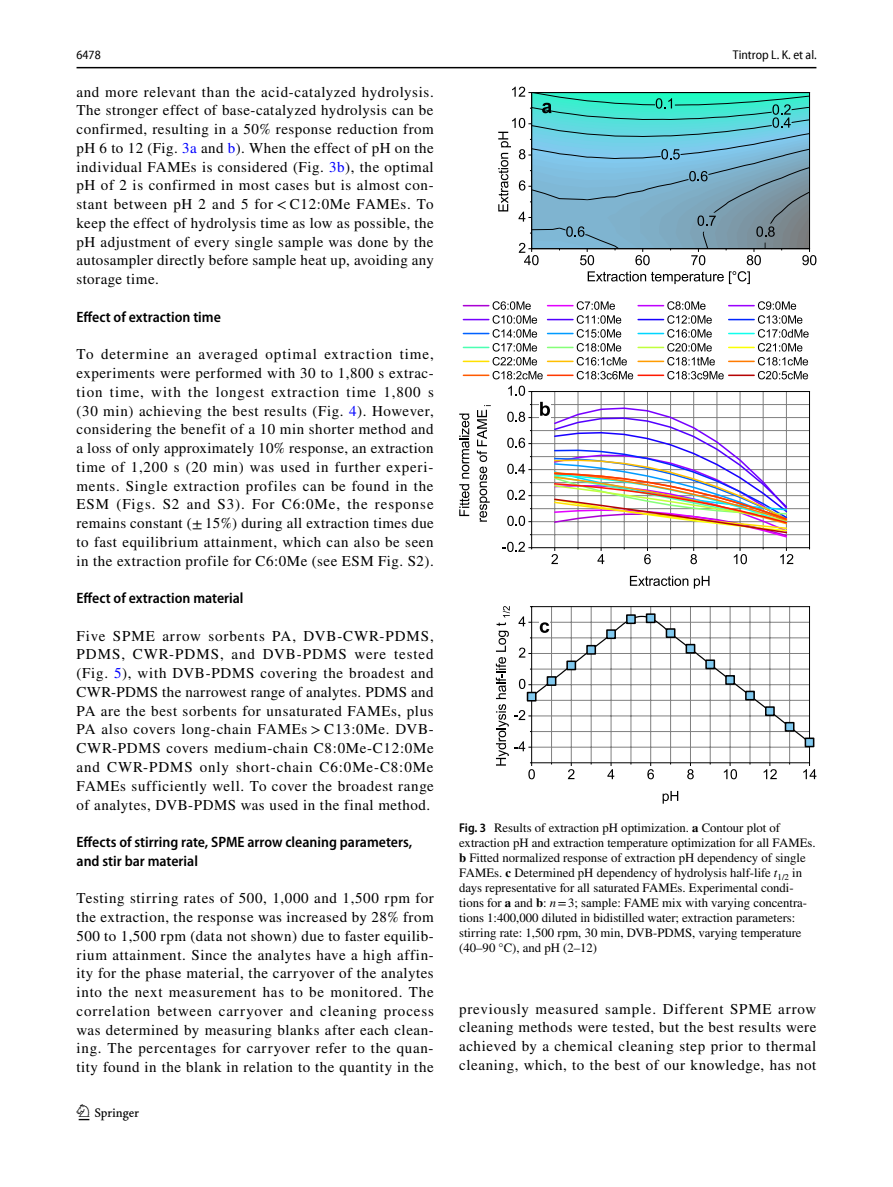
<style>
.page{position:relative;width:893px;height:1187px;background:#fff}
.page>*{position:absolute;margin:0;border:0;box-sizing:border-box;transform-origin:0 0}
.t1{font:22.5px "Springnew Regular 2";color:#000}
.t2{font:15px/18.8px "STIX";letter-spacing:.035em;color:#000;text-align:justify}
.t3{font:600 semi-condensed 15px/18.8px "Myriad Pro";color:#000}
.t4{font:12.75px/15px "STIX";color:#000}
.t5{font:semi-condensed 12.75px "Myriad Pro Unic";color:#000}
.s1{color:#00f}
.s2{font-family:"Myriad Pro";font-weight:600;font-stretch:semi-condensed}
.s3{font-weight:700}
.s4{font-style:italic}
</style>
<div class="page">
<hr style="left:77px;top:67px;width:739px;height:1px;background:#000">
<hr style="left:578px;top:391px;width:1px;height:156px;background:#808080">
<hr style="left:624px;top:391px;width:1px;height:156px;background:#808080">
<hr style="left:670px;top:391px;width:1px;height:156px;background:#808080">
<hr style="left:717px;top:391px;width:1px;height:156px;background:#808080">
<hr style="left:763px;top:391px;width:1px;height:156px;background:#808080">
<hr style="left:532px;top:534px;width:277px;height:1px;background:#808080">
<hr style="left:532px;top:508px;width:277px;height:1px;background:#808080">
<hr style="left:532px;top:482px;width:277px;height:1px;background:#808080">
<hr style="left:532px;top:456px;width:277px;height:1px;background:#808080">
<hr style="left:532px;top:430px;width:277px;height:1px;background:#808080">
<hr style="left:532px;top:404px;width:277px;height:1px;background:#808080">
<hr style="left:554px;top:391px;width:1px;height:156px;background:#808080">
<hr style="left:601px;top:391px;width:1px;height:156px;background:#808080">
<hr style="left:647px;top:391px;width:1px;height:156px;background:#808080">
<hr style="left:693px;top:391px;width:1px;height:156px;background:#808080">
<hr style="left:740px;top:391px;width:1px;height:156px;background:#808080">
<hr style="left:786px;top:391px;width:1px;height:156px;background:#808080">
<hr style="left:532px;top:521px;width:277px;height:1px;background:#808080">
<hr style="left:532px;top:495px;width:277px;height:1px;background:#808080">
<hr style="left:532px;top:469px;width:277px;height:1px;background:#808080">
<hr style="left:532px;top:443px;width:277px;height:1px;background:#808080">
<hr style="left:532px;top:417px;width:277px;height:1px;background:#808080">
<hr style="left:532px;top:547px;width:277px;height:1px;background:#000">
<hr style="left:532px;top:391px;width:277px;height:1px;background:#000">
<hr style="left:531px;top:391px;width:1px;height:156px;background:#000">
<hr style="left:809px;top:391px;width:1px;height:156px;background:#000">
<svg style="left:551px;top:547px;width:7px;height:17px"></svg>
<svg style="left:597px;top:547px;width:7px;height:17px"></svg>
<svg style="left:644px;top:547px;width:7px;height:17px"></svg>
<svg style="left:690px;top:547px;width:7px;height:17px"></svg>
<svg style="left:734px;top:547px;width:13px;height:17px"></svg>
<svg style="left:780px;top:547px;width:13px;height:17px"></svg>
<svg style="left:503px;top:542px;width:29px;height:10px"></svg>
<svg style="left:507px;top:515px;width:25px;height:11px"></svg>
<svg style="left:507px;top:489px;width:25px;height:11px"></svg>
<svg style="left:507px;top:463px;width:25px;height:11px"></svg>
<svg style="left:507px;top:437px;width:25px;height:11px"></svg>
<svg style="left:507px;top:411px;width:25px;height:11px"></svg>
<svg style="left:508px;top:385px;width:24px;height:11px"></svg>
<svg style="left:588px;top:271px;width:162px;height:13px"></svg>
<div style="left:539px;top:397px;width:12px;height:23px;background:#fff"></div>
<img style="left:540px;top:402px;width:249px;height:136px">
<svg style="left:459px;top:484px;width:10px;height:32px"></svg>
<svg style="left:459px;top:413px;width:10px;height:65px"></svg>
<svg style="left:477px;top:405px;width:14px;height:116px"></svg>
<svg style="left:630px;top:576px;width:58px;height:10px"></svg>
<svg style="left:694px;top:576px;width:15px;height:12px"></svg>
<svg style="left:463px;top:301px;width:74px;height:36px"></svg>
<svg style="left:548px;top:301px;width:73px;height:36px"></svg>
<svg style="left:638px;top:301px;width:74px;height:36px"></svg>
<svg style="left:729px;top:301px;width:80px;height:36px"></svg>
<hr style="left:463px;top:346px;width:26px;height:2px;background:#4cffb2">
<svg style="left:493px;top:343px;width:44px;height:8px"></svg>
<hr style="left:548px;top:346px;width:25px;height:2px;background:#86ff78">
<svg style="left:577px;top:343px;width:44px;height:8px"></svg>
<hr style="left:638px;top:346px;width:25px;height:2px;background:#c1ff3d">
<svg style="left:667px;top:343px;width:45px;height:8px"></svg>
<hr style="left:729px;top:346px;width:25px;height:2px;background:#fbff03">
<svg style="left:758px;top:343px;width:44px;height:8px"></svg>
<hr style="left:463px;top:360px;width:26px;height:2px;background:#ffe000">
<svg style="left:493px;top:357px;width:44px;height:8px"></svg>
<hr style="left:548px;top:360px;width:25px;height:2px;background:#ffbf00">
<svg style="left:577px;top:357px;width:50px;height:8px"></svg>
<hr style="left:638px;top:360px;width:25px;height:2px;background:#ff9c00">
<svg style="left:667px;top:357px;width:48px;height:8px"></svg>
<hr style="left:729px;top:360px;width:25px;height:2px;background:#ff7b00">
<svg style="left:758px;top:357px;width:50px;height:8px"></svg>
<hr style="left:463px;top:374px;width:26px;height:2px;background:#ff5a00">
<svg style="left:493px;top:371px;width:50px;height:8px"></svg>
<hr style="left:548px;top:374px;width:25px;height:2px;background:#ff3900">
<svg style="left:577px;top:371px;width:56px;height:8px"></svg>
<hr style="left:638px;top:374px;width:25px;height:2px;background:#ff1900">
<svg style="left:667px;top:371px;width:57px;height:8px"></svg>
<hr style="left:729px;top:374px;width:25px;height:2px;background:#b60404">
<svg style="left:758px;top:371px;width:50px;height:8px"></svg>
<svg style="left:496px;top:606px;width:320px;height:173px"></svg>
<svg style="left:663px;top:790px;width:15px;height:13px"></svg>
<svg style="left:498px;top:87px;width:318px;height:178px"></svg>
<p class="t5" style="left:77px;top:50px;width:26px">6478</p>
<p class="t5" style="left:733px;top:50px;width:85px">Tintrop L. K. et al.</p>
<p class="t2" style="left:77px;top:83px;width:359px">and more relevant than the acid-catalyzed hydrolysis.<br>The stronger effect of base-catalyzed hydrolysis can be confirmed, resulting in a 50% response reduction from pH 6 to 12 (Fig. <span class="s1">3a</span> and <span class="s1">b</span>). When the effect of pH on the individual FAMEs is considered (Fig. <span class="s1">3b</span>), the optimal pH of 2 is confirmed in most cases but is almost con&shy;stant between pH 2 and 5 for &lt; C12:0Me FAMEs. To keep the effect of hydrolysis time as low as possible, the pH adjustment of every single sample was done by the autosampler directly before sample heat up, avoiding any storage time.</p>
<p class="t3" style="left:77px;top:307px;width:146px">Effect of extraction time</p>
<p class="t2" style="left:77px;top:346px;width:359px">To determine an averaged optimal extraction time, experiments were performed with 30 to 1,800 s extrac&shy;tion time, with the longest extraction time 1,800 s (30 min) achieving the best results (Fig. <span class="s1">4</span>). However, considering the benefit of a 10 min shorter method and a loss of only approximately 10% response, an extraction time of 1,200 s (20 min) was used in further experi&shy;ments. Single extraction profiles can be found in the ESM (Figs. S2 and S3). For C6:0Me, the response remains constant (±15%) during all extraction times due to fast equilibrium attainment, which can also be seen in the extraction profile for C6:0Me (see ESM Fig. S2).</p>
<p class="t3" style="left:77px;top:589px;width:169px">Effect of extraction material</p>
<p class="t2" style="left:77px;top:627px;width:359px">Five SPME arrow sorbents PA, DVB-CWR-PDMS, PDMS, CWR-PDMS, and DVB-PDMS were tested (Fig. <span class="s1">5</span>), with DVB-PDMS covering the broadest and CWR-PDMS the narrowest range of analytes. PDMS and PA are the best sorbents for unsaturated FAMEs, plus PA also covers long-chain FAMEs &gt; C13:0Me. DVB-CWR-PDMS covers medium-chain C8:0Me-C12:0Me and CWR-PDMS only short-chain C6:0Me-C8:0Me FAMEs sufficiently well. To cover the broadest range of analytes, DVB-PDMS was used in the final method.</p>
<p class="t3" style="left:77px;top:832px;width:337px">Effects of stirring rate, SPME arrow cleaning parameters, and stir bar material</p>
<p class="t2" style="left:77px;top:889px;width:359px">Testing stirring rates of 500, 1,000 and 1,500 rpm for the extraction, the response was increased by 28% from 500 to 1,500 rpm (data not shown) due to faster equilib&shy;rium attainment. Since the analytes have a high affin&shy;ity for the phase material, the carryover of the analytes into the next measurement has to be monitored. The correlation between carryover and cleaning process was determined by measuring blanks after each clean&shy;ing. The percentages for carryover refer to the quan&shy;tity found in the blank in relation to the quantity in the</p>
<h1 class="t1" style="left:79px;top:1104px;width:62px">1 3</h1>
<p class="t4" style="left:459px;top:820px;width:358px"><span class="s2">Fig. 3</span> Results of extraction pH optimization. <span class="s3">a</span> Contour plot of extraction pH and extraction temperature optimization for all FAMEs. <span class="s3">b</span> Fitted normalized response of extraction pH dependency of single FAMEs. <span class="s3">c</span> Determined pH dependency of hydrolysis half-life <span class="s4">t</span><sub>1/2</sub> in days representative for all saturated FAMEs. Experimental condi&shy;tions for <span class="s3">a</span> and <span class="s3">b</span>: <span class="s4">n</span>=3; sample: FAME mix with varying concentra&shy;tions 1:400,000 diluted in bidistilled water; extraction parameters: stirring rate: 1,500 rpm, 30 min, DVB-PDMS, varying temperature (40–90 °C), and pH (2–12)</p>
<p class="t2" style="left:459px;top:1000px;width:359px">previously measured sample. Different SPME arrow cleaning methods were tested, but the best results were achieved by a chemical cleaning step prior to thermal cleaning, which, to the best of our knowledge, has not</p>
</div>
